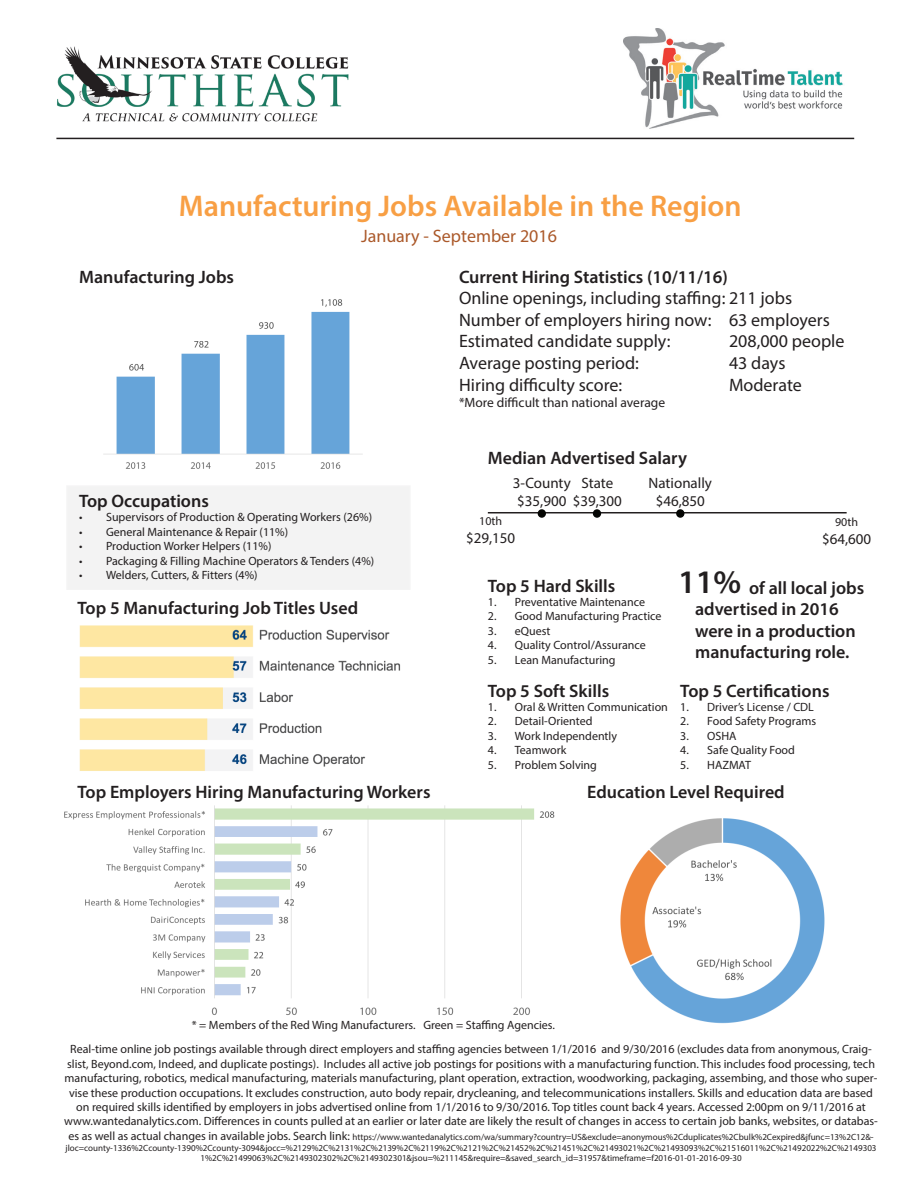
<style>
.page{position:relative;width:918px;height:1188px;background:#fff}
.page>*{position:absolute;margin:0;border:0;box-sizing:border-box;transform-origin:0 0}
.t1{font:600 33px "Myriad Pro";color:#231f20}
.Head_1{font:600 30px "Myriad Pro";color:#f89f44}
.t2{font:600 18px/21.6px "Myriad Pro";color:#231f20}
.t3{font:18px "Myriad Pro";color:#231f20}
.t4{font:18px "Myriad Pro";color:#ab592a}
.t5{font:15px "Myriad Pro";color:#231f20}
.t6{font:13.5px "Myriad Pro";color:#231f20}
.t7{font:12px/14.4px "Myriad Pro";color:#231f20;text-align:center}
.t8{font:9px/10.8px "Myriad Pro";color:#231f20;text-align:center}
.s1{font-size:12px}
</style>
<div class="page">
<img style="left:620px;top:818px;width:205px;height:206px">
<img style="left:64px;top:805px;width:491px;height:210px">
<img style="left:624px;top:29px;width:221px;height:109px">
<hr style="left:56px;top:138px;width:798px;height:1px;background:#231f20">
<img style="left:103px;top:299px;width:260px;height:170px">
<img style="left:57px;top:47px;width:292px;height:75px">
<img style="left:79px;top:625px;width:322px;height:146px">
<hr style="left:488px;top:512px;width:359px;height:1px;background:#231f20">
<div style="left:677px;top:510px;width:7px;height:7px;background:#040503;border-radius:50%"></div>
<div style="left:676px;top:509px;width:8px;height:9px;border:2px solid #040503;border-radius:50%"></div>
<div style="left:594px;top:510px;width:6px;height:7px;background:#040503;border-radius:50%"></div>
<div style="left:593px;top:509px;width:8px;height:9px;border:2px solid #040503;border-radius:50%"></div>
<div style="left:538px;top:510px;width:7px;height:7px;background:#040503;border-radius:50%"></div>
<div style="left:538px;top:509px;width:8px;height:9px;border:2px solid #040503;border-radius:50%"></div>
<div style="left:67px;top:486px;width:343px;height:103px;background:#f3f3f3"></div>
<p class="Head_1" style="left:179px;top:187px;width:564px">Manufacturing Jobs Available in the Region</p>
<p class="t2" style="left:79px;top:265px;width:157px">Manufacturing Jobs</p>
<p class="t4" style="left:361px;top:225px;width:197px">January - September 2016</p>
<p class="t2" style="left:459px;top:265px;width:271px">Current Hiring Statistics (10/11/16)</p>
<p class="t3" style="left:459px;top:287px;width:335px">Online openings, including staffing: 211 jobs</p>
<p class="t3" style="left:459px;top:309px;width:372px">Number of employers hiring now: 63 employers</p>
<p class="t3" style="left:459px;top:330px;width:213px">Estimated candidate supply:</p>
<p class="t3" style="left:729px;top:330px;width:117px">208,000 people</p>
<p class="t3" style="left:459px;top:352px;width:181px">Average posting period:</p>
<p class="t3" style="left:729px;top:352px;width:58px">43 days</p>
<p class="t3" style="left:459px;top:374px;width:165px">Hiring difficulty score:</p>
<p class="t3" style="left:729px;top:374px;width:74px">Moderate</p>
<p class="t6" style="left:459px;top:394px;width:208px">*More difficult than national average</p>
<p class="t2" style="left:488px;top:447px;width:201px">Median Advertised Salary</p>
<p class="t2" style="left:79px;top:490px;width:131px">Top Occupations</p>
<p class="t7" style="left:79px;top:510px;width:295px">• Supervisors of Production &amp; Operating Workers (26%)</p>
<p class="t7" style="left:79px;top:524px;width:211px">• General Maintenance &amp; Repair (11%)</p>
<p class="t7" style="left:79px;top:539px;width:194px">• Production Worker Helpers (11%)</p>
<p class="t7" style="left:79px;top:553px;width:297px">• Packaging &amp; Filling Machine Operators &amp; Tenders (4%)</p>
<p class="t7" style="left:79px;top:568px;width:180px">• Welders, Cutters, &amp; Fitters (4%)</p>
<p class="t2" style="left:78px;top:596px;width:282px">Top 5 Manufacturing Job Titles Used</p>
<p class="t2" style="left:78px;top:781px;width:354px">Top Employers Hiring Manufacturing Workers</p>
<p class="t5" style="left:513px;top:474px;width:59px">3-County</p>
<p class="t5" style="left:517px;top:492px;width:106px">$35,900 $39,300</p>
<p class="t5" style="left:581px;top:474px;width:33px">State</p>
<p class="t5" style="left:649px;top:474px;width:65px">Nationally</p>
<p class="t5" style="left:656px;top:492px;width:51px">$46,850</p>
<p class="t7" style="left:479px;top:514px;width:24px">10th</p>
<p class="t5" style="left:466px;top:529px;width:51px">$29,150</p>
<p class="t7" style="left:835px;top:515px;width:24px">90th</p>
<p class="t5" style="left:822px;top:530px;width:51px">$64,600</p>
<p class="t2" style="left:488px;top:574px;width:129px">Top 5 Hard Skills</p>
<p class="t7" style="left:488px;top:595px;width:159px">1. Preventative Maintenance</p>
<p class="t7" style="left:488px;top:609px;width:175px">2. Good Manufacturing Practice</p>
<p class="t7" style="left:488px;top:623px;width:64px">3. eQuest</p>
<p class="t7" style="left:488px;top:638px;width:159px">4. Quality Control/Assurance</p>
<p class="t7" style="left:488px;top:652px;width:129px">5. Lean Manufacturing</p>
<p class="t2" style="left:488px;top:679px;width:123px">Top 5 Soft Skills</p>
<p class="t7" style="left:488px;top:700px;width:182px">1. Oral &amp; Written Communication</p>
<p class="t7" style="left:488px;top:714px;width:106px">2. Detail-Oriented</p>
<p class="t7" style="left:488px;top:728px;width:131px">3. Work Independently</p>
<p class="t7" style="left:488px;top:743px;width:80px">4. Teamwork</p>
<p class="t7" style="left:488px;top:757px;width:111px">5. Problem Solving</p>
<p class="t1" style="left:678px;top:561px;width:65px">11%</p>
<p class="t2" style="left:695px;top:576px;width:171px;text-indent:54px">of all local jobs advertised in 2016 were in a production manufacturing role.</p>
<p class="t2" style="left:680px;top:679px;width:151px">Top 5 Certifications</p>
<p class="t7" style="left:680px;top:700px;width:135px">1. Driver’s License / CDL</p>
<p class="t7" style="left:680px;top:714px;width:137px">2. Food Safety Programs</p>
<p class="t7" style="left:680px;top:728px;width:58px">3. OSHA</p>
<p class="t7" style="left:680px;top:743px;width:116px">4. Safe Quality Food</p>
<p class="t7" style="left:680px;top:757px;width:72px">5. HAZMAT</p>
<p class="t2" style="left:587px;top:781px;width:199px">Education Level Required</p>
<p class="t7" style="left:192px;top:1018px;width:365px">* = Members of the Red Wing Manufacturers. Green = Staffing Agencies.</p>
<p class="t7" style="left:64px;top:1042px;width:815px">Real-time online job postings available through direct employers and staffing agencies between 1/1/2016 and 9/30/2016 (excludes data from anonymous, Craig&shy;slist, Beyond.com, Indeed, and duplicate postings). Includes all active job postings for positions with a manufacturing function. This includes food processing, tech manufacturing, robotics, medical manufacturing, materials manufacturing, plant operation, extraction, woodworking, packaging, assembing, and those who super&shy;vise these production occupations. It excludes construction, auto body repair, drycleaning, and telecommunications installers. Skills and education data are based on required skills identified by employers in jobs advertised online from 1/1/2016 to 9/30/2016. Top titles count back 4 years. Accessed 2:00pm on 9/11/2016 at www.wantedanalytics.com. Differences in counts pulled at an earlier or later date are likely the result of changes in access to certain job banks, websites, or databas-</p>
<p class="t8" style="left:66px;top:1131px;width:813px"><span class="s1">es as well as actual changes in available jobs. Search link:</span> https://www.wantedanalytics.com/wa/summary?country=US&amp;exclude=anonymous%2Cduplicates%2Cbulk%2Cexpired&amp;jfunc=13%2C12&amp;- jloc=county-1336%2Ccounty-1390%2Ccounty-3094&amp;jocc=%2129%2C%2131%2C%2139%2C%2119%2C%2121%2C%21452%2C%21451%2C%21493021%2C%21493093%2C%21516011%2C%21492022%2C%2149303<br>1%2C%21499063%2C%2149302302%2C%2149302301&amp;jsou=%211145&amp;require=&amp;saved_search_id=31957&amp;timeframe=f2016-01-01-2016-09-30</p>
</div>
